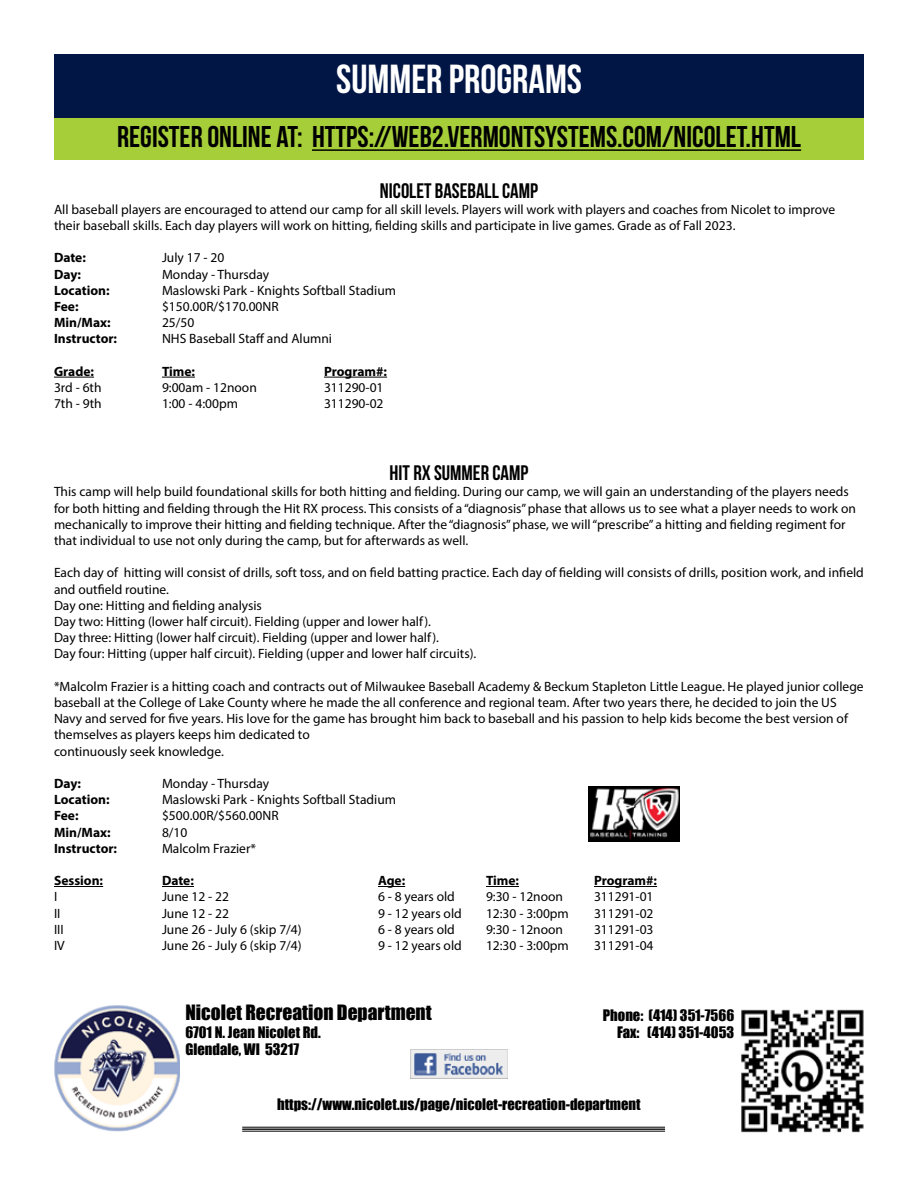
<style>
.page{position:relative;width:918px;height:1188px;background:#fff}
.page>*{position:absolute;margin:0;border:0;box-sizing:border-box;transform-origin:0 0}
.t1{font:700 40.5px "Bebas Neue";color:#fff}
.t2{font:700 30px "Bebas Neue";color:#000}
.t3{font:700 21px "Bebas Neue";color:#000}
.t4{font:19.5px "Impact";color:#000}
.t5{font:14.55px/17.5px "Impact";color:#000}
.t6{font:13.5px/16.2px "Myriad Pro";color:#000}
.t7{font:700 13.5px "Myriad Pro";color:#000}
</style>
<div class="page">
<div style="left:54px;top:54px;width:810px;height:65px;background:#011645"></div>
<div style="left:54px;top:119px;width:810px;height:41px;background:#a6ce39"></div>
<hr style="left:312px;top:149px;width:489px;height:2px;background:#000">
<hr style="left:242px;top:1127px;width:423px;height:1px;background:#000">
<hr style="left:242px;top:1129px;width:423px;height:1px;background:#000">
<hr style="left:242px;top:1131px;width:423px;height:1px;background:#000">
<img style="left:410px;top:1049px;width:98px;height:30px">
<img style="left:54px;top:1005px;width:126px;height:127px">
<img style="left:741px;top:1009px;width:123px;height:123px">
<hr style="left:54px;top:886px;width:49px;height:1px;background:#000">
<hr style="left:162px;top:886px;width:32px;height:1px;background:#000">
<svg style="left:378px;top:886px;width:27px;height:1px"></svg>
<hr style="left:486px;top:886px;width:33px;height:1px;background:#000">
<hr style="left:594px;top:886px;width:63px;height:1px;background:#000">
<img style="left:589px;top:787px;width:90px;height:54px">
<hr style="left:54px;top:377px;width:40px;height:1px;background:#000">
<hr style="left:162px;top:377px;width:33px;height:1px;background:#000">
<hr style="left:324px;top:377px;width:63px;height:1px;background:#000">
<h1 class="t1" style="left:336px;top:57px;width:247px">SUMMER PROGRAMS</h1>
<h2 class="t2" style="left:117px;top:120px;width:685px">REGISTER ONLINE AT: HTTPS://WEB2.VERMONTSYSTEMS.COM/NICOLET.HTML</h2>
<h3 class="t3" style="left:380px;top:179px;width:160px">NICOLET BASEBALL CAMP</h3>
<p class="t6" style="left:54px;top:201px;width:783px">All baseball players are encouraged to attend our camp for all skill levels. Players will work with players and coaches from Nicolet to improve their baseball skills. Each day players will work on hitting, fielding skills and participate in live games. Grade as of Fall 2023.</p>
<p class="t7" style="left:54px;top:249px;width:33px">Date:</p>
<p class="t6" style="left:162px;top:250px;width:64px">July 17 - 20</p>
<p class="t7" style="left:54px;top:265px;width:28px">Day:</p>
<p class="t6" style="left:162px;top:266px;width:109px">Monday - Thursday</p>
<p class="t7" style="left:54px;top:281px;width:57px">Location:</p>
<p class="t6" style="left:162px;top:282px;width:236px">Maslowski Park - Knights Softball Stadium</p>
<p class="t7" style="left:54px;top:298px;width:26px">Fee:</p>
<p class="t6" style="left:162px;top:298px;width:118px">$150.00R/$170.00NR</p>
<p class="t7" style="left:54px;top:314px;width:58px">Min/Max:</p>
<p class="t6" style="left:162px;top:314px;width:34px">25/50</p>
<p class="t7" style="left:54px;top:330px;width:65px">Instructor:</p>
<p class="t6" style="left:162px;top:331px;width:172px">NHS Baseball Staff and Alumni</p>
<p class="t7" style="left:54px;top:362px;width:42px">Grade:</p>
<p class="t7" style="left:162px;top:362px;width:35px">Time:</p>
<p class="t7" style="left:324px;top:362px;width:65px">Program#:</p>
<p class="t6" style="left:54px;top:379px;width:49px">3rd - 6th</p>
<p class="t6" style="left:162px;top:379px;width:96px">9:00am - 12noon</p>
<p class="t6" style="left:324px;top:379px;width:61px">311290-01</p>
<p class="t6" style="left:54px;top:395px;width:49px">7th - 9th</p>
<p class="t6" style="left:162px;top:395px;width:77px">1:00 - 4:00pm</p>
<p class="t6" style="left:324px;top:395px;width:61px">311290-02</p>
<h3 class="t3" style="left:390px;top:461px;width:140px">HIT RX SUMMER CAMP</h3>
<p class="t6" style="left:54px;top:484px;width:803px">This camp will help build foundational skills for both hitting and fielding. During our camp, we will gain an understanding of the players needs for both hitting and fielding through the Hit RX process. This consists of a “diagnosis” phase that allows us to see what a player needs to work on mechanically to improve their hitting and fielding technique. After the “diagnosis” phase, we will “prescribe” a hitting and fielding regiment for that individual to use not only during the camp, but for afterwards as well.</p>
<p class="t6" style="left:54px;top:565px;width:811px">Each day of hitting will consist of drills, soft toss, and on field batting practice. Each day of fielding will consists of drills, position work, and infield and outfield routine.<br>Day one: Hitting and fielding analysis<br>Day two: Hitting (lower half circuit). Fielding (upper and lower half).<br>Day three: Hitting (lower half circuit). Fielding (upper and lower half).<br>Day four: Hitting (upper half circuit). Fielding (upper and lower half circuits).</p>
<p class="t6" style="left:54px;top:678px;width:811px">*Malcolm Frazier is a hitting coach and contracts out of Milwaukee Baseball Academy &amp; Beckum Stapleton Little League. He played junior college baseball at the College of Lake County where he made the all conference and regional team. After two years there, he decided to join the US Navy and served for five years. His love for the game has brought him back to baseball and his passion to help kids become the best version of themselves as players keeps him dedicated to<br>continuously seek knowledge.</p>
<p class="t7" style="left:54px;top:775px;width:28px">Day:</p>
<p class="t6" style="left:162px;top:775px;width:109px">Monday - Thursday</p>
<p class="t7" style="left:54px;top:791px;width:57px">Location:</p>
<p class="t6" style="left:162px;top:791px;width:236px">Maslowski Park - Knights Softball Stadium</p>
<p class="t7" style="left:54px;top:807px;width:26px">Fee:</p>
<p class="t6" style="left:162px;top:808px;width:118px">$500.00R/$560.00NR</p>
<p class="t7" style="left:54px;top:823px;width:58px">Min/Max:</p>
<p class="t6" style="left:162px;top:824px;width:27px">8/10</p>
<p class="t7" style="left:54px;top:839px;width:65px">Instructor:</p>
<p class="t6" style="left:162px;top:840px;width:96px">Malcolm Frazier*</p>
<p class="t7" style="left:54px;top:872px;width:51px">Session:</p>
<p class="t7" style="left:162px;top:872px;width:33px">Date:</p>
<p class="t7" style="left:378px;top:872px;width:29px">Age:</p>
<p class="t7" style="left:486px;top:872px;width:35px">Time:</p>
<p class="t7" style="left:594px;top:872px;width:65px">Program#:</p>
<p class="t6" style="left:54px;top:889px;width:5px">I</p>
<p class="t6" style="left:162px;top:889px;width:69px">June 12 - 22</p>
<p class="t6" style="left:378px;top:889px;width:78px">6 - 8 years old</p>
<p class="t6" style="left:486px;top:889px;width:79px">9:30 - 12noon</p>
<p class="t6" style="left:594px;top:889px;width:61px">311291-01</p>
<p class="t6" style="left:54px;top:905px;width:8px">II</p>
<p class="t6" style="left:162px;top:905px;width:69px">June 12 - 22</p>
<p class="t6" style="left:378px;top:905px;width:85px">9 - 12 years old</p>
<p class="t6" style="left:486px;top:905px;width:84px">12:30 - 3:00pm</p>
<p class="t6" style="left:594px;top:905px;width:61px">311291-02</p>
<p class="t6" style="left:54px;top:921px;width:11px">III</p>
<p class="t6" style="left:162px;top:921px;width:141px">June 26 - July 6 (skip 7/4)</p>
<p class="t6" style="left:378px;top:921px;width:78px">6 - 8 years old</p>
<p class="t6" style="left:486px;top:921px;width:79px">9:30 - 12noon</p>
<p class="t6" style="left:594px;top:921px;width:61px">311291-03</p>
<p class="t6" style="left:54px;top:937px;width:12px">IV</p>
<p class="t6" style="left:162px;top:937px;width:141px">June 26 - July 6 (skip 7/4)</p>
<p class="t6" style="left:378px;top:937px;width:85px">9 - 12 years old</p>
<p class="t6" style="left:486px;top:937px;width:84px">12:30 - 3:00pm</p>
<p class="t6" style="left:594px;top:937px;width:61px">311291-04</p>
<h3 class="t4" style="left:185px;top:998px;width:248px">Nicolet Recreation Department</h3>
<p class="t5" style="left:185px;top:1023px;width:137px">6701 N. Jean Nicolet Rd.<br>Glendale, WI 53217</p>
<p class="t5" style="left:603px;top:1006px;width:133px;text-align:right">Phone: (414) 351-7566<br>Fax: (414) 351-4053</p>
<p class="t5" style="left:277px;top:1095px;width:365px">https://www.nicolet.us/page/nicolet-recreation-department</p>
</div>
